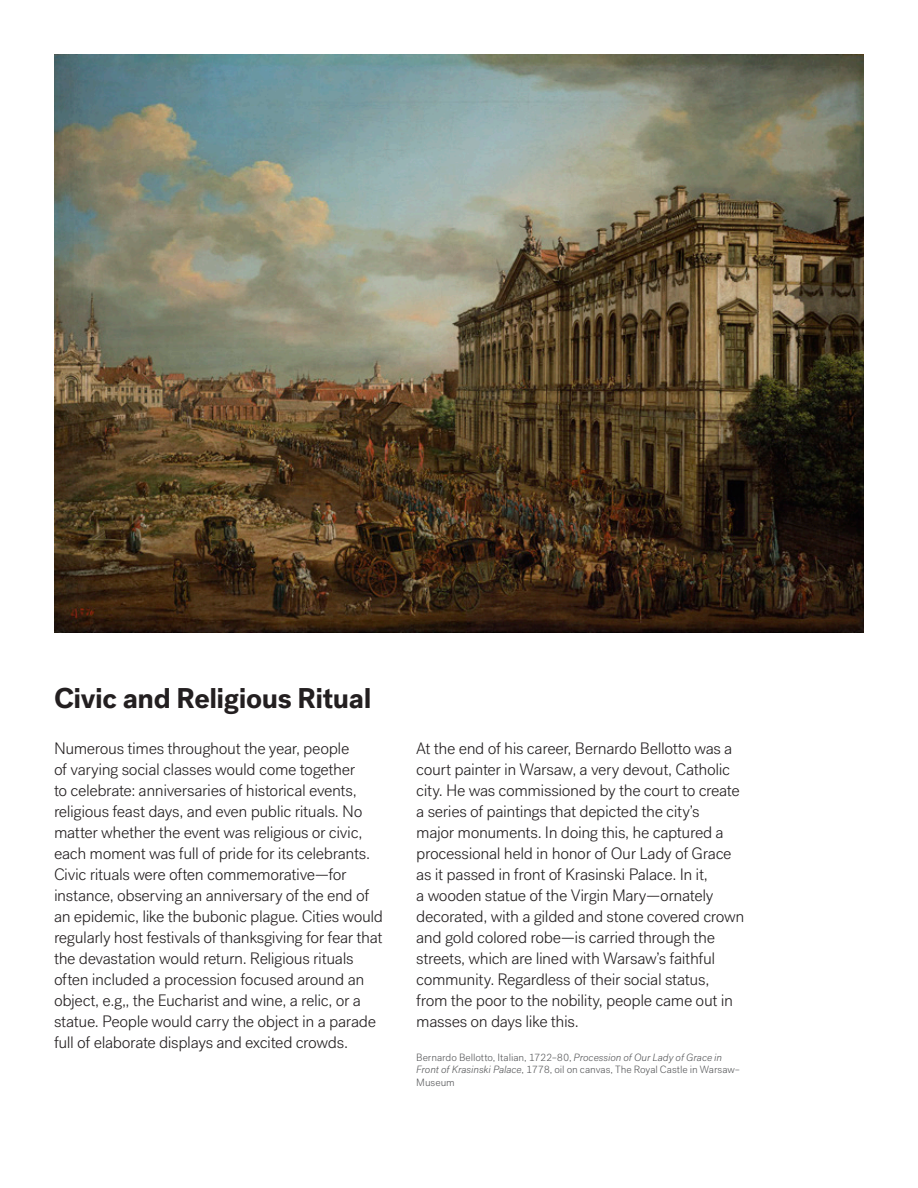
<style>
.page{position:relative;width:918px;height:1188px;background:#fff}
.page>*{position:absolute;margin:0;border:0;box-sizing:border-box;transform-origin:0 0}
.KT-Subhead{font:700 28.5px "Mia Grotesk";letter-spacing:-.015em;color:#231f20}
.KT-Body{font:300 16.5px/21px "Mia Grotesk";letter-spacing:-.025em;color:#231f20}
.KT-caption{font:300 10.5px/12.8px "Mia Grotesk";letter-spacing:-.01em;color:#57585a}
.s1{font-style:italic}
</style>
<div class="page">
<img style="left:54px;top:54px;width:810px;height:579px">
<p class="KT-Subhead" style="left:54px;top:680px;width:319px">Civic and Religious Ritual</p>
<p class="KT-Body" style="left:54px;top:738px;width:331px">Numerous times throughout the year, people<br>of varying social classes would come together<br>to celebrate: anniversaries of historical events, religious feast days, and even public rituals. No matter whether the event was religious or civic, each moment was full of pride for its celebrants.<br>Civic rituals were often commemorative—for instance, observing an anniversary of the end of an epidemic, like the bubonic plague. Cities would regularly host festivals of thanksgiving for fear that the devastation would return. Religious rituals often included a procession focused around an object, e.g,, the Eucharist and wine, a relic, or a statue. People would carry the object in a parade full of elaborate displays and excited crowds.</p>
<p class="KT-Body" style="left:416px;top:738px;width:330px">At the end of his career, Bernardo Bellotto was a court painter in Warsaw, a very devout, Catholic city. He was commissioned by the court to create a series of paintings that depicted the city’s<br>major monuments. In doing this, he captured a processional held in honor of Our Lady of Grace as it passed in front of Krasinski Palace. In it,<br>a wooden statue of the Virgin Mary—ornately decorated, with a gilded and stone covered crown and gold colored robe—is carried through the streets, which are lined with Warsaw’s faithful community. Regardless of their social status, from the poor to the nobility, people came out in masses on days like this.</p>
<p class="KT-caption" style="left:416px;top:1051px;width:325px">Bernardo Bellotto, Italian, 1722–80, <span class="s1">Procession of Our Lady of Grace in<br>Front of Krasinski Palace</span>, 1778, oil on canvas, The Royal Castle in Warsaw–<br>Museum</p>
</div>
